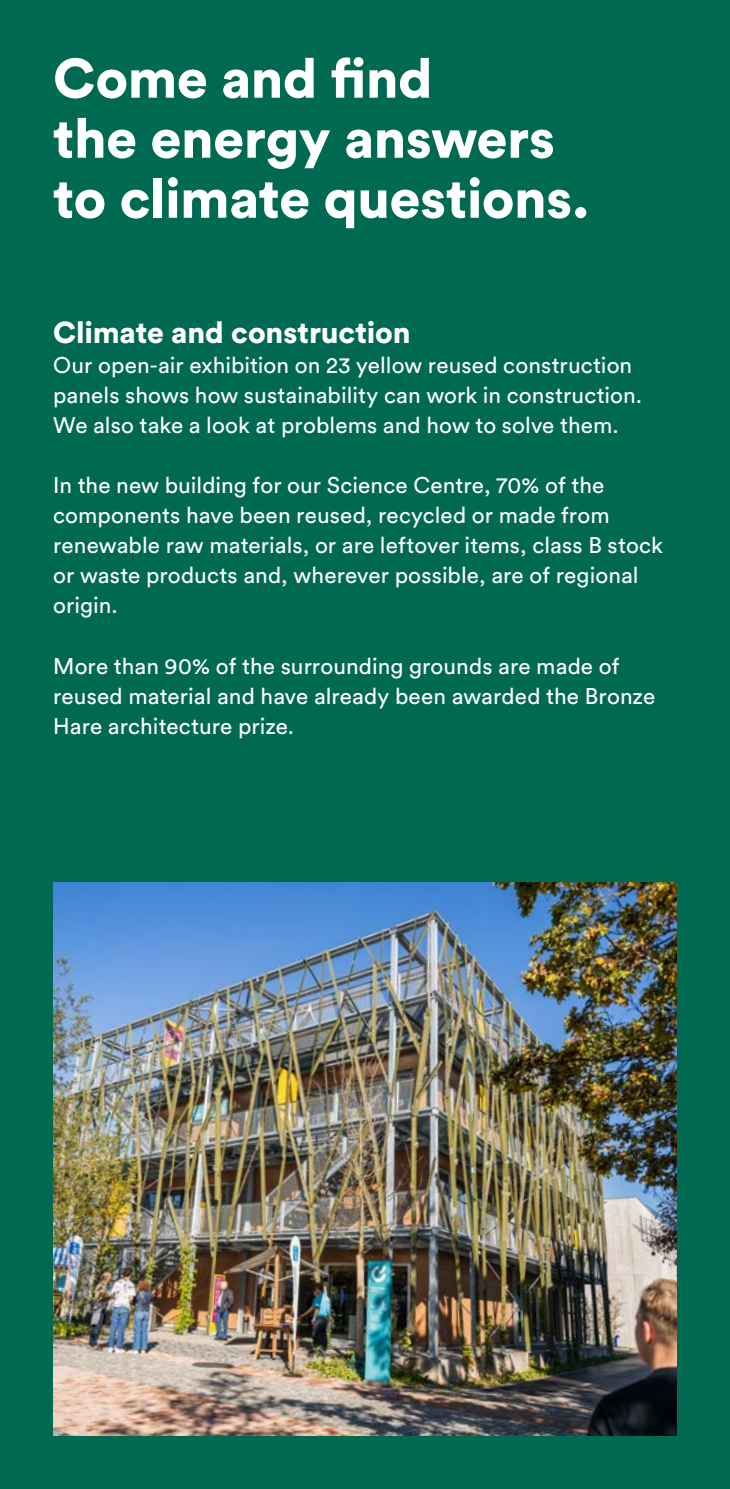
<style>
.page{position:relative;width:730px;height:1489px;background:#fff}
.page>*{position:absolute;margin:0;border:0;box-sizing:border-box;transform-origin:0 0}
.t1{font:900 55px/60px "Circular Std";letter-spacing:-.005em;color:#fff}
.t2{font:900 30px "Circular Std";letter-spacing:-.005em;color:#fff}
.t3{font:22.5px/30px "Circular Std";letter-spacing:.005em;color:#fff}
</style>
<div class="page">
<div style="left:0;top:0;width:730px;height:1488px;background:#006951"></div>
<img style="left:53px;top:882px;width:624px;height:553px">
<h1 class="t1" style="left:53px;top:47px;width:538px">Come and find<br>the energy answers to climate questions.</h1>
<h2 class="t2" style="left:53px;top:313px;width:359px">Climate and construction</h2>
<p class="t3" style="left:53px;top:350px;width:590px">Our open-air exhibition on 23 yellow reused construction panels shows how sustainability can work in construction.<br>We also take a look at problems and how to solve them.</p>
<p class="t3" style="left:53px;top:470px;width:611px">In the new building for our Science Centre, 70% of the components have been reused, recycled or made from renewable raw materials, or are leftover items, class B stock or waste products and, wherever possible, are of regional origin.</p>
<p class="t3" style="left:53px;top:650px;width:603px">More than 90% of the surrounding grounds are made of reused material and have already been awarded the Bronze<br>Hare architecture prize.</p>
</div>
